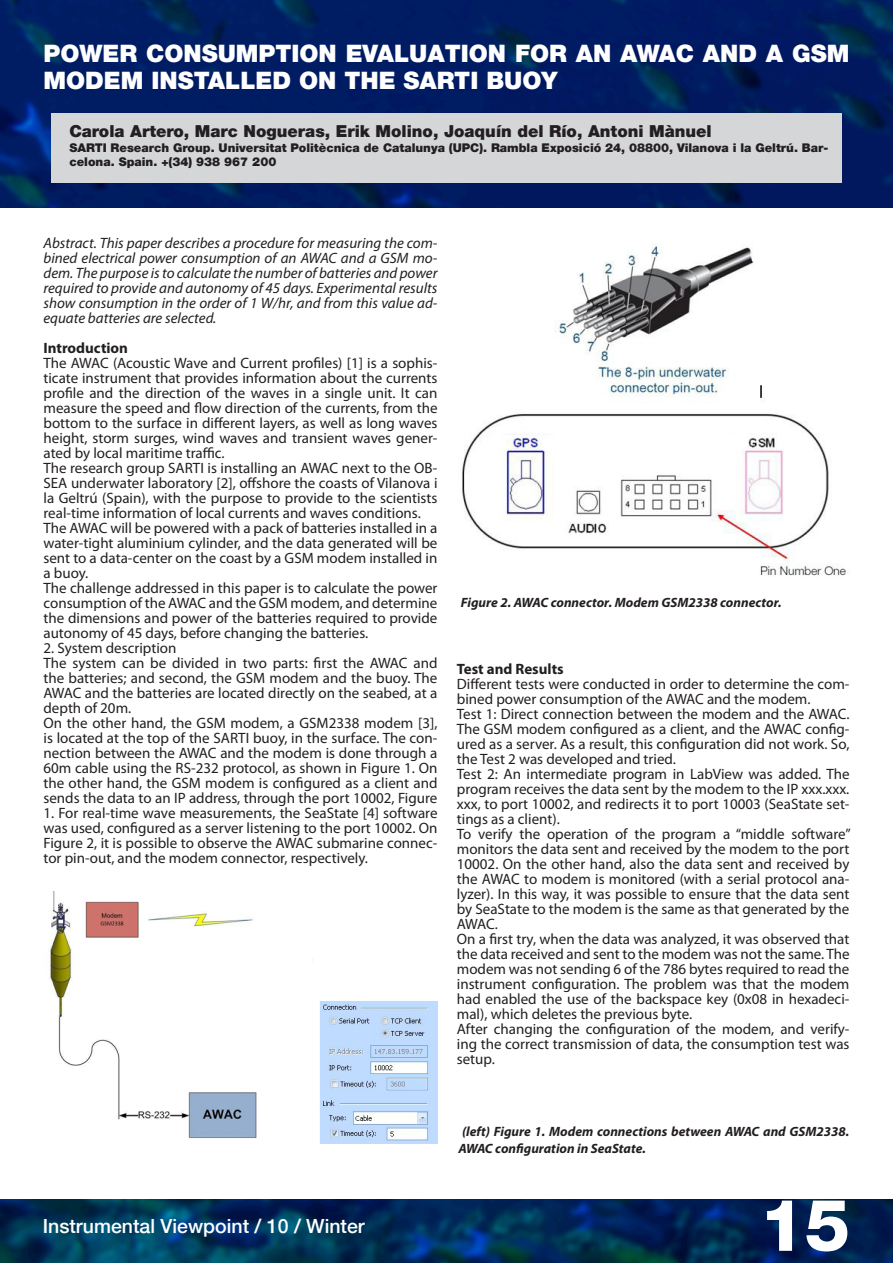
<style>
.page{position:relative;width:893px;height:1263px;background:#fff}
.page>*{position:absolute;margin:0;border:0;box-sizing:border-box;transform-origin:0 0}
.t1{font:800 72px "Helvetica Neue LT";color:#fff}
.TITOLS{font:900 24px/27px "Helvetica Neue LT";color:#fff}
.PIE_DE_PÁGINA{font:500 19.5px "Helvetica Neue LT";color:#fff}
.AUTORS{font:900 16.5px "Helvetica Neue LT";color:#231f20}
.CUERPO_TEXTO{font:15px/15px "Myriad Pro";color:#231f20;text-align:justify}
.CUERPO_TEXTO-2{font:italic 15px/15px "Myriad Pro";color:#231f20;text-align:justify}
.CUERPO_TEXTO-3{font:700 15px "Myriad Pro";color:#231f20}
.pie_de_foto{font:italic 700 13.5px/16.2px "Myriad Pro";color:#231f20}
.PROCEDENCIA{font:900 12px/14.4px "Helvetica Neue LT";color:#231f20}
</style>
<div class="page">
<img style="left:0;top:0;width:893px;height:207px">
<img style="left:0;top:1199px;width:893px;height:64px">
<div style="left:51px;top:113px;width:791px;height:69px;background:#d5d6d8"></div>
<img style="left:50px;top:891px;width:387px;height:252px">
<img style="left:462px;top:243px;width:385px;height:333px">
<p class="TITOLS" style="left:43px;top:40px;width:807px">POWER CONSUMPTION EVALUATION FOR AN AWAC AND A GSM<br>MODEM INSTALLED ON THE SARTI BUOY</p>
<p class="AUTORS" style="left:69px;top:122px;width:644px">Carola Artero, Marc Nogueras, Erik Molino, Joaquín del Río, Antoni Mànuel</p>
<p class="PROCEDENCIA" style="left:69px;top:140px;width:760px">SARTI Research Group. Universitat Politècnica de Catalunya (UPC). Rambla Exposició 24, 08800, Vilanova i la Geltrú. Bar&shy;celona. Spain. +(34) 938 967 200</p>
<p class="CUERPO_TEXTO-2" style="left:43px;top:236px;width:395px">Abstract. This paper describes a procedure for measuring the com&shy;bined electrical power consumption of an AWAC and a GSM mo&shy;dem. The purpose is to calculate the number of batteries and power required to provide and autonomy of 45 days. Experimental results show consumption in the order of 1 W/hr, and from this value ad&shy;equate batteries are selected.</p>
<p class="CUERPO_TEXTO-3" style="left:43px;top:339px;width:86px">Introduction</p>
<p class="CUERPO_TEXTO" style="left:43px;top:356px;width:396px">The AWAC (Acoustic Wave and Current profiles) [1] is a sophis&shy;ticate instrument that provides information about the currents profile and the direction of the waves in a single unit. It can measure the speed and flow direction of the currents, from the bottom to the surface in different layers, as well as long waves height, storm surges, wind waves and transient waves gener&shy;ated by local maritime traffic.</p>
<p class="CUERPO_TEXTO" style="left:43px;top:461px;width:395px">The research group SARTI is installing an AWAC next to the OB-SEA underwater laboratory [2], offshore the coasts of Vilanova i la Geltrú (Spain), with the purpose to provide to the scientists real-time information of local currents and waves conditions.</p>
<p class="CUERPO_TEXTO" style="left:43px;top:521px;width:395px">The AWAC will be powered with a pack of batteries installed in a water-tight aluminium cylinder, and the data generated will be sent to a data-center on the coast by a GSM modem installed in a buoy.</p>
<p class="CUERPO_TEXTO" style="left:43px;top:581px;width:396px">The challenge addressed in this paper is to calculate the power consumption of the AWAC and the GSM modem, and determine the dimensions and power of the batteries required to provide autonomy of 45 days, before changing the batteries.</p>
<p class="CUERPO_TEXTO" style="left:43px;top:641px;width:134px">2. System description</p>
<p class="CUERPO_TEXTO" style="left:43px;top:656px;width:395px">The system can be divided in two parts: first the AWAC and the batteries; and second, the GSM modem and the buoy. The AWAC and the batteries are located directly on the seabed, at a depth of 20m.</p>
<p class="CUERPO_TEXTO" style="left:43px;top:716px;width:395px">On the other hand, the GSM modem, a GSM2338 modem [3], is located at the top of the SARTI buoy, in the surface. The con&shy;nection between the AWAC and the modem is done through a 60m cable using the RS-232 protocol, as shown in Figure 1. On the other hand, the GSM modem is configured as a client and sends the data to an IP address, through the port 10002, Figure</p>
<p class="CUERPO_TEXTO" style="left:43px;top:806px;width:396px">1. For real-time wave measurements, the SeaState [4] software was used, configured as a server listening to the port 10002. On Figure 2, it is possible to observe the AWAC submarine connec&shy;tor pin-out, and the modem connector, respectively.</p>
<p class="pie_de_foto" style="left:461px;top:594px;width:322px">Figure 2. AWAC connector. Modem GSM2338 connector.</p>
<p class="CUERPO_TEXTO-3" style="left:457px;top:659px;width:108px">Test and Results</p>
<p class="CUERPO_TEXTO" style="left:457px;top:676px;width:394px">Different tests were conducted in order to determine the com&shy;bined power consumption of the AWAC and the modem.</p>
<p class="CUERPO_TEXTO" style="left:457px;top:706px;width:394px">Test 1: Direct connection between the modem and the AWAC.<br>The GSM modem configured as a client, and the AWAC config&shy;ured as a server. As a result, this configuration did not work. So, the Test 2 was developed and tried.</p>
<p class="CUERPO_TEXTO" style="left:457px;top:766px;width:394px">Test 2: An intermediate program in LabView was added. The program receives the data sent by the modem to the IP xxx.xxx. xxx, to port 10002, and redirects it to port 10003 (SeaState set&shy;tings as a client).</p>
<p class="CUERPO_TEXTO" style="left:457px;top:826px;width:395px">To verify the operation of the program a “middle software” monitors the data sent and received by the modem to the port 10002. On the other hand, also the data sent and received by the AWAC to modem is monitored (with a serial protocol ana&shy;lyzer). In this way, it was possible to ensure that the data sent by SeaState to the modem is the same as that generated by the AWAC.</p>
<p class="CUERPO_TEXTO" style="left:457px;top:931px;width:394px">On a first try, when the data was analyzed, it was observed that the data received and sent to the modem was not the same. The modem was not sending 6 of the 786 bytes required to read the instrument configuration. The problem was that the modem had enabled the use of the backspace key (0x08 in hexadeci&shy;mal), which deletes the previous byte.</p>
<p class="CUERPO_TEXTO" style="left:457px;top:1021px;width:394px">After changing the configuration of the modem, and verify&shy;ing the correct transmission of data, the consumption test was setup.</p>
<p class="PIE_DE_PÁGINA" style="left:43px;top:1214px;width:324px">Instrumental Viewpoint / 10 / Winter</p>
<p class="pie_de_foto" style="left:458px;top:1123px;width:392px">(left) Figure 1. Modem connections between AWAC and GSM2338.<br>AWAC configuration in SeaState.</p>
<p class="t1" style="left:759px;top:1182px;width:92px">15</p>
</div>
